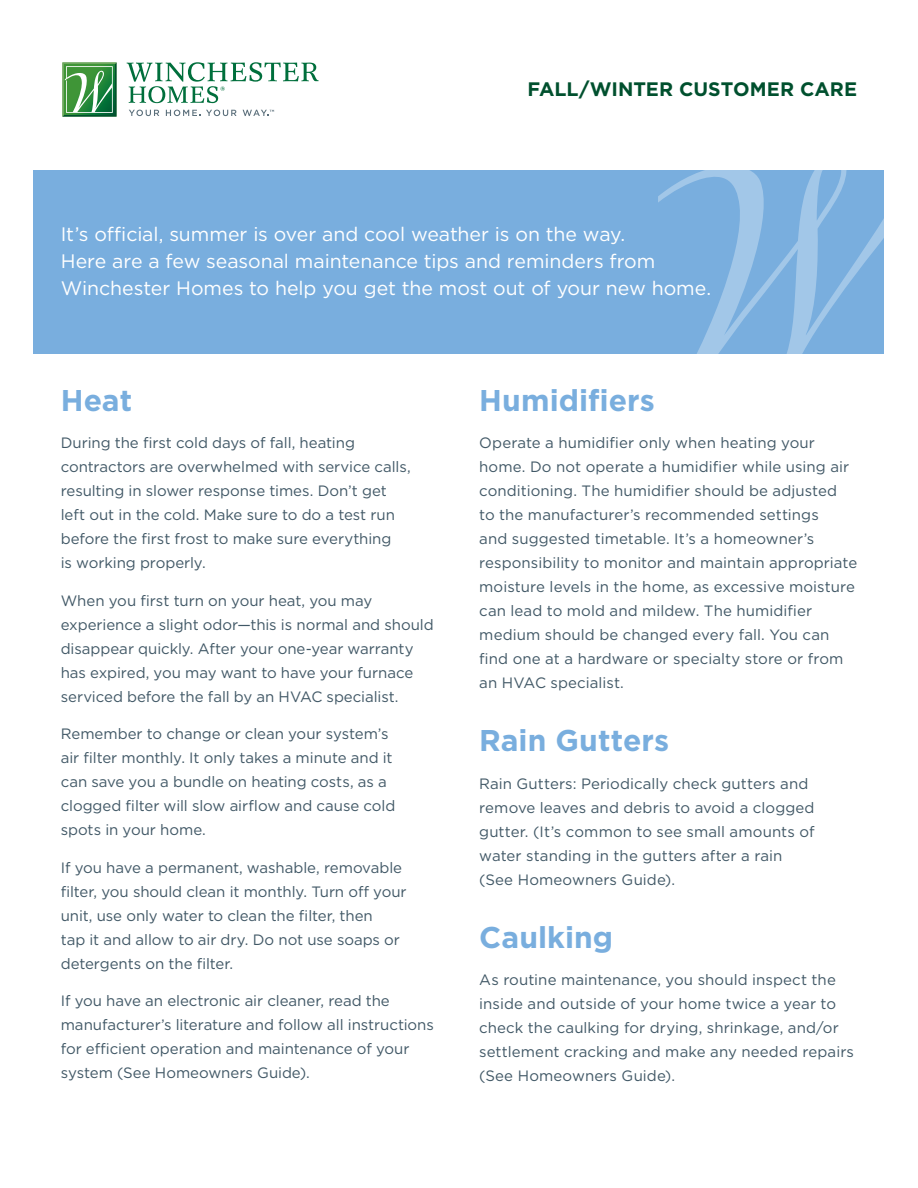
<style>
.page{position:relative;width:918px;height:1188px;background:#fff}
.page>*{position:absolute;margin:0;border:0;box-sizing:border-box;transform-origin:0 0}
.t1{font:700 30px "Gotham";color:#79aede}
.t2{font:19.5px/27px "Gotham";letter-spacing:-.005em;color:#fff}
.t3{font:700 19.5px "Gotham";color:#00502e}
.t4{font:15px/24px "Gotham";color:#415866}
</style>
<div class="page">
<svg style="left:62px;top:62px;width:55px;height:55px"></svg>
<svg style="left:129px;top:110px;width:30px;height:6px"></svg>
<svg style="left:166px;top:110px;width:34px;height:6px"></svg>
<svg style="left:206px;top:110px;width:31px;height:6px"></svg>
<svg style="left:243px;top:110px;width:31px;height:6px"></svg>
<svg style="left:127px;top:62px;width:192px;height:41px"></svg>
<div style="left:34px;top:170px;width:850px;height:183px;background:#79aede"></div>
<svg style="left:658px;top:170px;width:226px;height:184px"></svg>
<h2 class="t3" style="left:527px;top:77px;width:331px">FALL/WINTER CUSTOMER CARE</h2>
<h2 class="t2" style="left:61px;top:220px;width:652px">It’s official, summer is over and cool weather is on the way.<br>Here are a few seasonal maintenance tips and reminders from<br>Winchester Homes to help you get the most out of your new home.</h2>
<h1 class="t1" style="left:61px;top:380px;width:73px">Heat</h1>
<p class="t4" style="left:61px;top:431px;width:351px">During the first cold days of fall, heating contractors are overwhelmed with service calls, resulting in slower response times. Don’t get left out in the cold. Make sure to do a test run before the first frost to make sure everything<br>is working properly.</p>
<p class="t4" style="left:61px;top:588px;width:374px">When you first turn on your heat, you may experience a slight odor—this is normal and should disappear quickly. After your one-year warranty has expired, you may want to have your furnace serviced before the fall by an HVAC specialist.</p>
<p class="t4" style="left:61px;top:722px;width:336px">Remember to change or clean your system’s air filter monthly. It only takes a minute and it can save you a bundle on heating costs, as a clogged filter will slow airflow and cause cold spots in your home.</p>
<p class="t4" style="left:61px;top:855px;width:347px">If you have a permanent, washable, removable filter, you should clean it monthly. Turn off your unit, use only water to clean the filter, then<br>tap it and allow to air dry. Do not use soaps or detergents on the filter.</p>
<p class="t4" style="left:61px;top:989px;width:375px">If you have an electronic air cleaner, read the manufacturer’s literature and follow all instructions for efficient operation and maintenance of your system (See Homeowners Guide).</p>
<h1 class="t1" style="left:479px;top:380px;width:177px">Humidifiers</h1>
<p class="t4" style="left:479px;top:431px;width:380px">Operate a humidifier only when heating your home. Do not operate a humidifier while using air conditioning. The humidifier should be adjusted<br>to the manufacturer’s recommended settings<br>and suggested timetable. It’s a homeowner’s responsibility to monitor and maintain appropriate moisture levels in the home, as excessive moisture can lead to mold and mildew. The humidifier medium should be changed every fall. You can find one at a hardware or specialty store or from an HVAC specialist.</p>
<h1 class="t1" style="left:479px;top:721px;width:191px">Rain Gutters</h1>
<p class="t4" style="left:479px;top:771px;width:337px">Rain Gutters: Periodically check gutters and remove leaves and debris to avoid a clogged gutter. (It’s common to see small amounts of water standing in the gutters after a rain (See Homeowners Guide).</p>
<h1 class="t1" style="left:479px;top:917px;width:135px">Caulking</h1>
<p class="t4" style="left:479px;top:968px;width:376px">As routine maintenance, you should inspect the inside and outside of your home twice a year to check the caulking for drying, shrinkage, and/or settlement cracking and make any needed repairs (See Homeowners Guide).</p>
</div>
